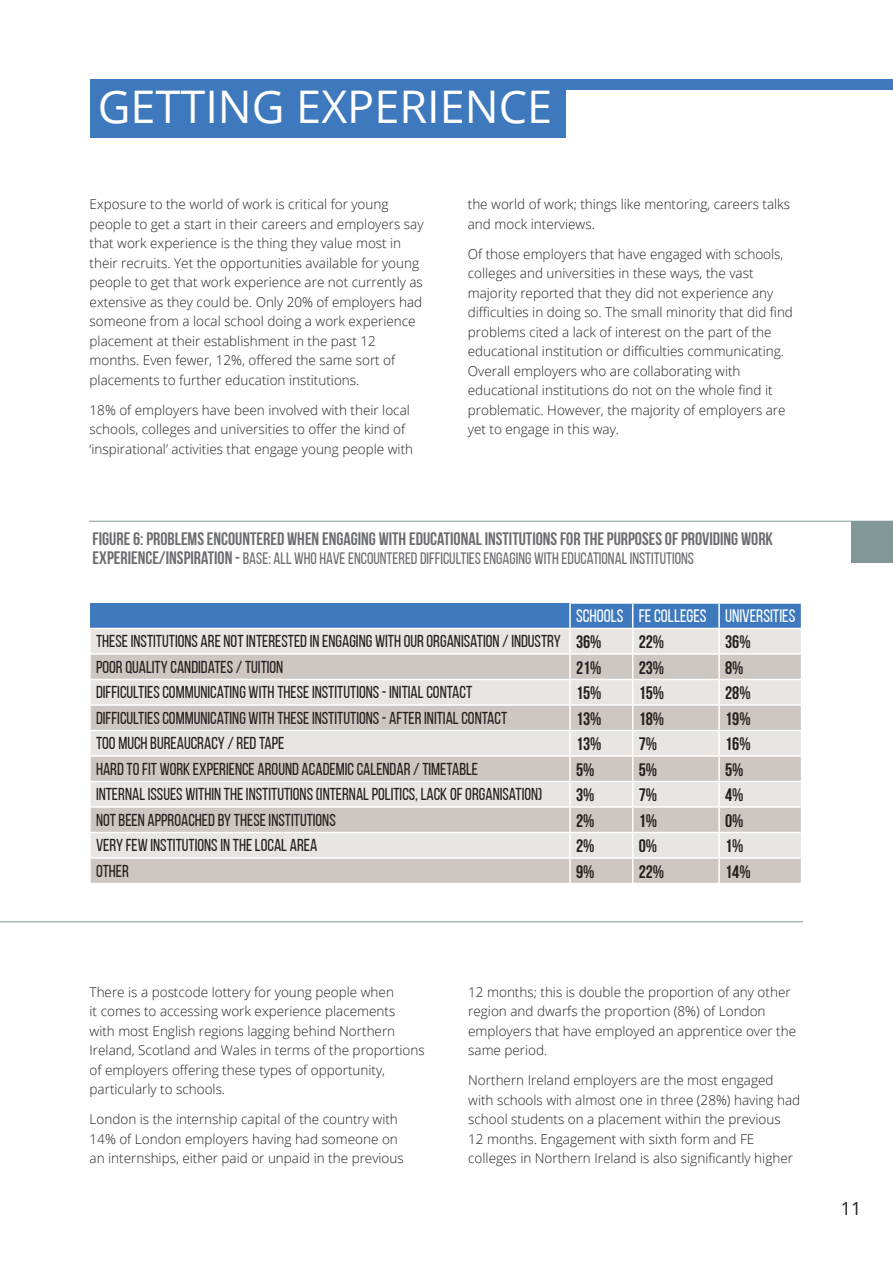
<style>
.page{position:relative;width:893px;height:1263px;background:#fff}
.page>*{position:absolute;margin:0;border:0;box-sizing:border-box;transform-origin:0 0}
.t1{font:45px "Open Sans";color:#fff}
.t2{font:700 18px "Bebas Neue";color:#6c6d70}
.t3{font:700 18px "Bebas Neue";color:#231f20}
.t4{font:18px "Bebas Neue";color:#fff}
.t5{font:18px "Open Sans";color:#231f20}
.t6{font:17.25px "Bebas Neue";color:#231f20}
.t7{font:16.5px "Bebas Neue";color:#6c6d70}
.t8{font:300 13.5px/19.5px "Open Sans";color:#231f20}
.s1{font-weight:700;font-size:18px}
</style>
<div class="page">
<div style="left:90px;top:80px;width:475px;height:58px;background:#3e79bd"></div>
<div style="left:851px;top:521px;width:42px;height:42px;background:#829896"></div>
<hr style="left:89px;top:521px;width:804px;height:1px;background:#829896">
<hr style="left:0;top:921px;width:803px;height:1px;background:#829896">
<svg style="left:90px;top:603px;width:712px;height:280px;background:#cfd0d2"></svg>
<div style="left:90px;top:79px;width:803px;height:10px;background:#3e79bd"></div>
<p class="t1" style="left:98px;top:76px;width:456px">GETTING EXPERIENCE</p>
<p class="t8" style="left:90px;top:194px;width:335px">Exposure to the world of work is critical for young people to get a start in their careers and employers say that work experience is the thing they value most in their recruits. Yet the opportunities available for young people to get that work experience are not currently as extensive as they could be. Only 20% of employers had someone from a local school doing a work experience placement at their establishment in the past 12 months. Even fewer, 12%, offered the same sort of placements to further education institutions.</p>
<p class="t8" style="left:90px;top:400px;width:325px">18% of employers have been involved with their local schools, colleges and universities to offer the kind of ‘inspirational’ activities that engage young people with</p>
<p class="t8" style="left:468px;top:194px;width:324px">the world of work; things like mentoring, careers talks and mock interviews.</p>
<p class="t8" style="left:468px;top:244px;width:327px">Of those employers that have engaged with schools, colleges and universities in these ways, the vast majority reported that they did not experience any difficulties in doing so. The small minority that did find problems cited a lack of interest on the part of the educational institution or difficulties communicating.<br>Overall employers who are collaborating with educational institutions do not on the whole find it problematic. However, the majority of employers are yet to engage in this way.</p>
<p class="t2" style="left:93px;top:528px;width:682px">FIGURE 6: PROBLEMS ENCOUNTERED WHEN ENGAGING WITH EDUCATIONAL INSTITUTIONS FOR THE PURPOSES OF PROVIDING WORK</p>
<p class="t7" style="left:93px;top:549px;width:603px"><span class="s1">EXPERIENCE/INSPIRATION -</span> BASE: ALL WHO HAVE ENCOUNTERED DIFFICULTIES ENGAGING WITH EDUCATIONAL INSTITUTIONS</p>
<p class="t4" style="left:576px;top:606px;width:49px">SCHOOLS</p>
<p class="t4" style="left:639px;top:606px;width:69px">FE COLLEGES</p>
<p class="t4" style="left:725px;top:606px;width:72px">UNIVERSITIES</p>
<p class="t6" style="left:96px;top:632px;width:466px">THESE INSTITUTIONS ARE NOT INTERESTED IN ENGAGING WITH OUR ORGANISATION / INDUSTRY</p>
<p class="t3" style="left:576px;top:632px;width:27px">36%</p>
<p class="t3" style="left:639px;top:632px;width:27px">22%</p>
<p class="t3" style="left:725px;top:632px;width:27px">36%</p>
<p class="t6" style="left:96px;top:658px;width:189px">POOR QUALITY CANDIDATES / TUITION</p>
<p class="t3" style="left:576px;top:657px;width:27px">21%</p>
<p class="t3" style="left:639px;top:657px;width:27px">23%</p>
<p class="t3" style="left:725px;top:657px;width:20px">8%</p>
<p class="t6" style="left:96px;top:683px;width:378px">DIFFICULTIES COMMUNICATING WITH THESE INSTITUTIONS - INITIAL CONTACT</p>
<p class="t3" style="left:576px;top:683px;width:27px">15%</p>
<p class="t3" style="left:639px;top:683px;width:27px">15%</p>
<p class="t3" style="left:725px;top:683px;width:27px">28%</p>
<p class="t6" style="left:96px;top:709px;width:413px">DIFFICULTIES COMMUNICATING WITH THESE INSTITUTIONS - AFTER INITIAL CONTACT</p>
<p class="t3" style="left:576px;top:708px;width:27px">13%</p>
<p class="t3" style="left:639px;top:708px;width:27px">18%</p>
<p class="t3" style="left:725px;top:708px;width:27px">19%</p>
<p class="t6" style="left:96px;top:734px;width:190px">TOO MUCH BUREAUCRACY / RED TAPE</p>
<p class="t3" style="left:576px;top:734px;width:27px">13%</p>
<p class="t3" style="left:639px;top:734px;width:20px">7%</p>
<p class="t3" style="left:725px;top:734px;width:27px">16%</p>
<p class="t6" style="left:96px;top:760px;width:384px">HARD TO FIT WORK EXPERIENCE AROUND ACADEMIC CALENDAR / TIMETABLE</p>
<p class="t3" style="left:576px;top:759px;width:20px">5%</p>
<p class="t3" style="left:639px;top:759px;width:20px">5%</p>
<p class="t3" style="left:725px;top:759px;width:20px">5%</p>
<p class="t6" style="left:96px;top:785px;width:448px">INTERNAL ISSUES WITHIN THE INSTITUTIONS (INTERNAL POLITICS, LACK OF ORGANISATION)</p>
<p class="t3" style="left:576px;top:785px;width:20px">3%</p>
<p class="t3" style="left:639px;top:785px;width:20px">7%</p>
<p class="t3" style="left:725px;top:785px;width:20px">4%</p>
<p class="t6" style="left:96px;top:811px;width:241px">NOT BEEN APPROACHED BY THESE INSTITUTIONS</p>
<p class="t3" style="left:576px;top:810px;width:20px">2%</p>
<p class="t3" style="left:639px;top:810px;width:20px">1%</p>
<p class="t3" style="left:725px;top:810px;width:20px">0%</p>
<p class="t6" style="left:96px;top:836px;width:223px">VERY FEW INSTITUTIONS IN THE LOCAL AREA</p>
<p class="t3" style="left:576px;top:836px;width:20px">2%</p>
<p class="t3" style="left:639px;top:836px;width:20px">0%</p>
<p class="t3" style="left:725px;top:836px;width:20px">1%</p>
<p class="t6" style="left:96px;top:862px;width:34px">OTHER</p>
<p class="t3" style="left:576px;top:861px;width:20px">9%</p>
<p class="t3" style="left:639px;top:861px;width:27px">22%</p>
<p class="t3" style="left:725px;top:861px;width:27px">14%</p>
<p class="t8" style="left:90px;top:982px;width:337px">There is a postcode lottery for young people when<br>it comes to accessing work experience placements<br>with most English regions lagging behind Northern Ireland, Scotland and Wales in terms of the proportions of employers offering these types of opportunity, particularly to schools.</p>
<p class="t8" style="left:90px;top:1109px;width:316px">London is the internship capital of the country with<br>14% of London employers having had someone on an internships, either paid or unpaid in the previous</p>
<p class="t8" style="left:468px;top:982px;width:329px">12 months; this is double the proportion of any other region and dwarfs the proportion (8%) of London employers that have employed an apprentice over the same period.</p>
<p class="t8" style="left:468px;top:1070px;width:333px">Northern Ireland employers are the most engaged with schools with almost one in three (28%) having had school students on a placement within the previous<br>12 months. Engagement with sixth form and FE colleges in Northern Ireland is also significantly higher</p>
<h2 class="t5" style="left:841px;top:1196px;width:22px">11</h2>
</div>
